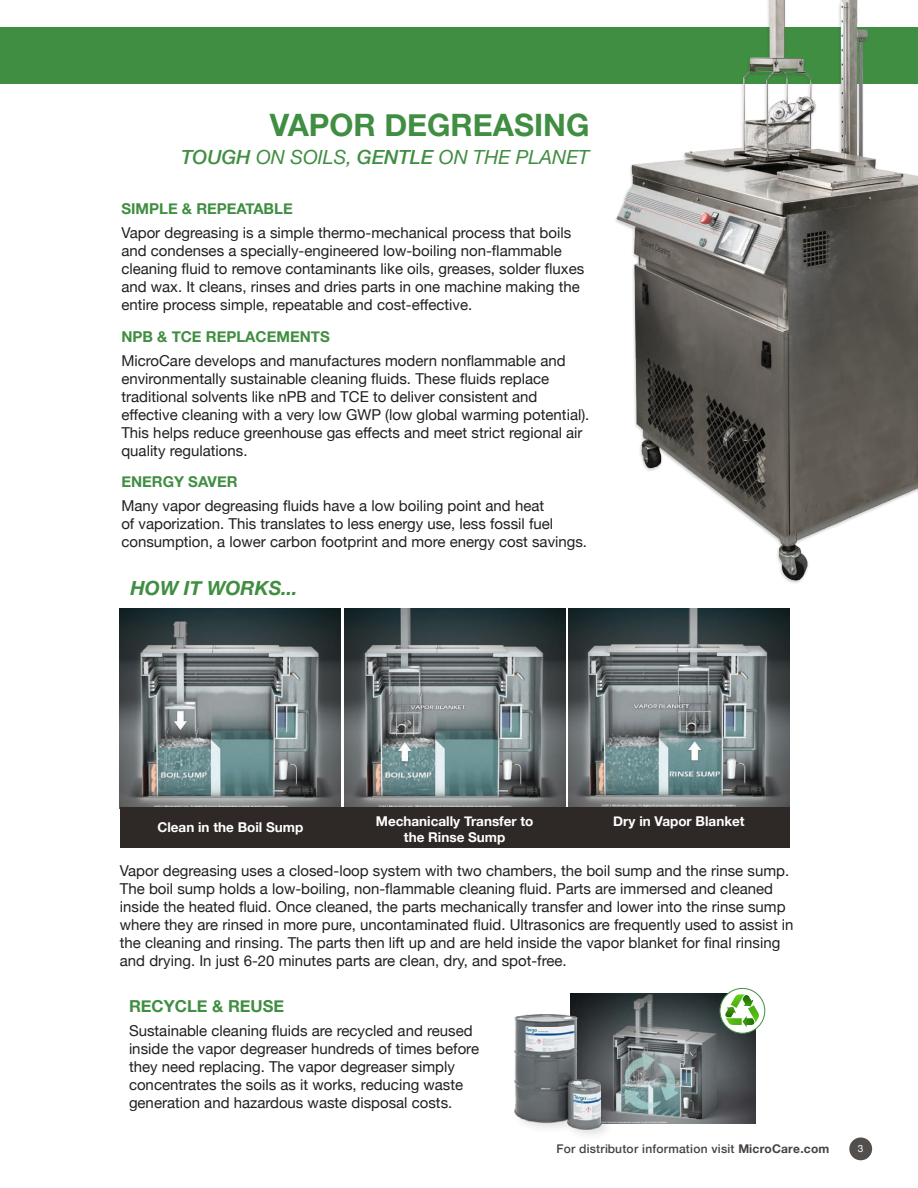
<style>
.page{position:relative;width:918px;height:1188px;background:#fff}
.page>*{position:absolute;margin:0;border:0;box-sizing:border-box;transform-origin:0 0}
.t1{font:700 30.9px "Helvetica Neue";color:#408e42}
.t2{font:italic 19.5px "Helvetica Neue";color:#408e42}
.t3{font:italic 700 19.5px "Helvetica Neue";color:#408e42}
.t4{font:700 16.5px "Helvetica Neue";color:#408e42}
.t5{font:15px/18px "Helvetica Neue";color:#231f20}
.t6{font:700 15px "Helvetica Neue";color:#408e42}
.t7{font:700 13.5px/16.2px "Helvetica Neue";color:#fff;text-align:center}
.t8{font:500 12px "Helvetica Neue";letter-spacing:.02em;color:#464240}
.t9{font:10.05px "Helvetica Neue";color:#fff}
.s1{font-weight:500}
.s2{font-weight:700}
</style>
<div class="page">
<div style="left:849px;top:1137px;width:23px;height:23px;background:#534f4c;border-radius:50%"></div>
<div style="left:0;top:27px;width:918px;height:56px;background:#408e42"></div>
<img style="left:572px;top:0;width:346px;height:583px">
<img style="left:571px;top:993px;width:184px;height:130px">
<div style="left:512px;top:1011px;width:102px;height:131px;background:#231f20;opacity:.13"></div>
<img style="left:512px;top:1015px;width:104px;height:115px">
<img style="left:120px;top:608px;width:221px;height:199px">
<img style="left:344px;top:608px;width:221px;height:199px">
<img style="left:568px;top:608px;width:221px;height:199px">
<div style="left:120px;top:807px;width:669px;height:40px;background:#2e2926"></div>
<svg style="left:720px;top:988px;width:45px;height:45px"></svg>
<svg style="left:725px;top:994px;width:34px;height:33px"></svg>
<div style="left:720px;top:988px;width:45px;height:46px;border:1px solid #408e42;border-radius:50%"></div>
<p class="t1" style="left:270px;top:101px;width:321px">VAPOR DEGREASING</p>
<p class="t2" style="left:181px;top:143px;width:410px"><span class="s1">TOUGH</span> ON SOILS, <span class="s1">GENTLE</span> ON THE PLANET</p>
<p class="t6" style="left:121px;top:197px;width:173px">SIMPLE &amp; REPEATABLE</p>
<p class="t5" style="left:121px;top:225px;width:464px">Vapor degreasing is a simple thermo-mechanical process that boils and condenses a specially-engineered low-boiling non-flammable cleaning fluid to remove contaminants like oils, greases, solder fluxes and wax. It cleans, rinses and dries parts in one machine making the entire process simple, repeatable and cost-effective.</p>
<p class="t6" style="left:121px;top:325px;width:210px">NPB &amp; TCE REPLACEMENTS</p>
<p class="t5" style="left:121px;top:352px;width:470px">MicroCare develops and manufactures modern nonflammable and environmentally sustainable cleaning fluids. These fluids replace traditional solvents like nPB and TCE to deliver consistent and effective cleaning with a very low GWP (low global warming potential).<br>This helps reduce greenhouse gas effects and meet strict regional air quality regulations.</p>
<p class="t6" style="left:121px;top:470px;width:118px">ENERGY SAVER</p>
<p class="t5" style="left:121px;top:498px;width:467px">Many vapor degreasing fluids have a low boiling point and heat<br>of vaporization. This translates to less energy use, less fossil fuel consumption, a lower carbon footprint and more energy cost savings.</p>
<p class="t3" style="left:130px;top:572px;width:169px">HOW IT WORKS...</p>
<p class="t7" style="left:157px;top:819px;width:148px">Clean in the Boil Sump</p>
<p class="t7" style="left:376px;top:813px;width:159px">Mechanically Transfer to the Rinse Sump</p>
<p class="t7" style="left:613px;top:814px;width:133px">Dry in Vapor Blanket</p>
<p class="t5" style="left:120px;top:862px;width:675px">Vapor degreasing uses a closed-loop system with two chambers, the boil sump and the rinse sump.<br>The boil sump holds a low-boiling, non-flammable cleaning fluid. Parts are immersed and cleaned inside the heated fluid. Once cleaned, the parts mechanically transfer and lower into the rinse sump where they are rinsed in more pure, uncontaminated fluid. Ultrasonics are frequently used to assist in the cleaning and rinsing. The parts then lift up and are held inside the vapor blanket for final rinsing and drying. In just 6-20 minutes parts are clean, dry, and spot-free.</p>
<p class="t4" style="left:129px;top:993px;width:157px">RECYCLE &amp; REUSE</p>
<p class="t5" style="left:129px;top:1023px;width:352px">Sustainable cleaning fluids are recycled and reused inside the vapor degreaser hundreds of times before they need replacing. The vapor degreaser simply concentrates the soils as it works, reducing waste generation and hazardous waste disposal costs.</p>
<p class="t8" style="left:556px;top:1139px;width:275px">For distributor information visit <span class="s2">MicroCare.com</span></p>
<p class="t9" style="left:858px;top:1142px;width:7px">3</p>
</div>
